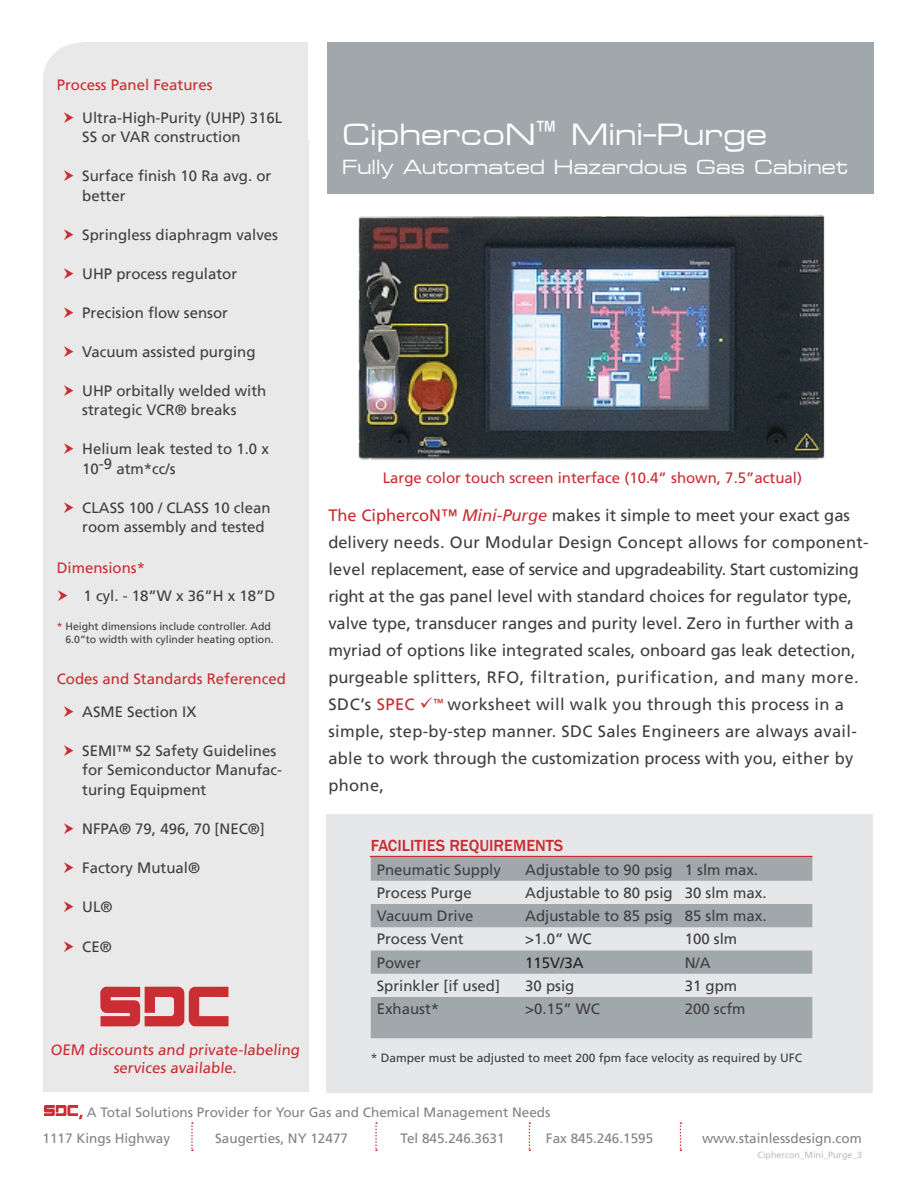
<style>
.page{position:relative;width:918px;height:1188px;background:#fff}
.page>*{position:absolute;margin:0;border:0;box-sizing:border-box;transform-origin:0 0}
.t1{font:36px "Microstyle Extended ATT";color:#fff}
.t2{font:24px "Microstyle Extended ATT";color:#fff}
.t3{font:16.5px/27px "Frutiger LT";color:#3e3e3f}
.t4{font:500 16.5px "Franklin Gothic";color:#ca2c32}
.Bullets{font:15px/19.5px "Frutiger LT";color:#3e3e3f}
.t5{font:15px "Frutiger LT";color:#ca2c32}
.t6{font:15px "Frutiger LT";color:#231f20}
.t7{font:13.5px "Frutiger LT";color:#808285}
.t8{font:12px "Frutiger LT";color:#3e3e3f}
.t9{font:10.5px "Frutiger LT";color:#3e3e3f}
.t10{font:9px "Frutiger LT";color:#bcbdc0}
.s1{color:#ca2c32}
.s2{font-family:"Frutiger SAIN Itv 1";font-style:italic;color:#ca2c32}
.s3{font-family:"Myriad Pro";color:#ca2c32}
</style>
<div class="page">
<svg style="left:79px;top:1115px;width:4px;height:5px"></svg>
<svg style="left:191px;top:1122px;width:2px;height:29px"></svg>
<svg style="left:680px;top:1122px;width:1px;height:29px"></svg>
<svg style="left:529px;top:1122px;width:1px;height:29px"></svg>
<svg style="left:375px;top:1122px;width:2px;height:29px"></svg>
<img style="left:45px;top:1106px;width:32px;height:10px">
<div style="left:43px;top:141px;width:265px;height:951px;background:#e9e9e9"></div>
<div style="left:43px;top:43px;width:75px;height:73px;background:#e9e9e9;border-radius:50%"></div>
<div style="left:82px;top:43px;width:226px;height:100px;background:#e9e9e9"></div>
<div style="left:43px;top:80px;width:40px;height:63px;background:#e9e9e9"></div>
<div style="left:327px;top:42px;width:547px;height:152px;background:#a1a8ab"></div>
<div style="left:326px;top:814px;width:547px;height:278px;background:#e6e7e9"></div>
<img style="left:358px;top:214px;width:467px;height:246px">
<svg style="left:371px;top:857px;width:441px;height:117px;fill:#a1a8ab"></svg>
<div style="left:371px;top:997px;width:441px;height:41px;background:#a1a8ab"></div>
<hr style="left:370px;top:856px;width:443px;height:1px;background:#ca2c32">
<svg style="left:100px;top:987px;width:129px;height:39px"></svg>
<p class="t5" style="left:57px;top:76px;width:157px">Process Panel Features</p>
<p class="Bullets" style="left:82px;top:108px;width:202px">Ultra-High-Purity (UHP) 316L<br>SS or VAR construction</p>
<p class="Bullets" style="left:82px;top:166px;width:191px">Surface finish 10 Ra avg. or better</p>
<p class="Bullets" style="left:82px;top:225px;width:197px">Springless diaphragm valves</p>
<p class="Bullets" style="left:82px;top:264px;width:157px">UHP process regulator</p>
<p class="Bullets" style="left:82px;top:303px;width:147px">Precision flow sensor</p>
<p class="Bullets" style="left:82px;top:342px;width:175px">Vacuum assisted purging</p>
<p class="Bullets" style="left:82px;top:381px;width:186px">UHP orbitally welded with strategic VCR® breaks</p>
<p class="Bullets" style="left:82px;top:439px;width:188px">Helium leak tested to 1.0 x<br>10-9 atm*cc/s</p>
<p class="Bullets" style="left:82px;top:498px;width:190px">CLASS 100 / CLASS 10 clean room assembly and tested</p>
<p class="t5" style="left:57px;top:559px;width:90px">Dimensions*</p>
<p class="Bullets" style="left:84px;top:586px;width:193px">1 cyl. - 18”W x 36”H x 18”D</p>
<p class="t9" style="left:57px;top:620px;width:216px"><span class="s1">*</span> Height dimensions include controller. Add</p>
<p class="t9" style="left:65px;top:633px;width:210px">6.0”to width with cylinder heating option.</p>
<p class="t5" style="left:57px;top:670px;width:231px">Codes and Standards Referenced</p>
<p class="Bullets" style="left:82px;top:702px;width:116px">ASME Section IX</p>
<p class="Bullets" style="left:82px;top:741px;width:201px">SEMI™ S2 Safety Guidelines for Semiconductor Manufac&shy;turing Equipment</p>
<p class="Bullets" style="left:82px;top:819px;width:184px">NFPA® 79, 496, 70 [NEC®]</p>
<p class="Bullets" style="left:82px;top:858px;width:119px">Factory Mutual®</p>
<p class="Bullets" style="left:82px;top:897px;width:32px">UL®</p>
<p class="Bullets" style="left:82px;top:937px;width:31px">CE®</p>
<p class="t5" style="left:50px;top:1041px;width:252px">OEM discounts and private-labeling</p>
<p class="t5" style="left:113px;top:1059px;width:126px">services available.</p>
<p class="t1" style="left:342px;top:114px;width:426px">CiphercoN™ Mini-Purge</p>
<p class="t2" style="left:342px;top:153px;width:508px">Fully Automated Hazardous Gas Cabinet</p>
<p class="t5" style="left:383px;top:469px;width:421px">Large color touch screen interface (10.4” shown, 7.5”actual)</p>
<p class="t3" style="left:328px;top:501px;width:542px"><span class="s1">The CiphercoN™</span> <span class="s2">Mini-Purge</span> makes it simple to meet your exact gas delivery needs. Our Modular Design Concept allows for component&shy;level replacement, ease of service and upgradeability. Start customizing right at the gas panel level with standard choices for regulator type, valve type, transducer ranges and purity level. Zero in further with a myriad of options like integrated scales, onboard gas leak detection, purgeable splitters, RFO, filtration, purification, and many more.<br>SDC’s <span class="s1">SPEC</span> <span class="s1">✓</span><span class="s3">™</span> worksheet will walk you through this process in a simple, step-by-step manner. SDC Sales Engineers are always avail&shy;able to work through the customization process with you, either by phone,</p>
<p class="t4" style="left:371px;top:836px;width:194px">FACILITIES REQUIREMENTS</p>
<p class="Bullets" style="left:377px;top:860px;width:126px">Pneumatic Supply</p>
<p class="Bullets" style="left:525px;top:860px;width:149px">Adjustable to 90 psig</p>
<p class="Bullets" style="left:685px;top:860px;width:75px">1 slm max.</p>
<p class="Bullets" style="left:377px;top:883px;width:97px">Process Purge</p>
<p class="Bullets" style="left:525px;top:883px;width:149px">Adjustable to 80 psig</p>
<p class="Bullets" style="left:685px;top:883px;width:83px">30 slm max.</p>
<p class="Bullets" style="left:377px;top:906px;width:98px">Vacuum Drive</p>
<p class="Bullets" style="left:525px;top:906px;width:149px">Adjustable to 85 psig</p>
<p class="Bullets" style="left:685px;top:906px;width:83px">85 slm max.</p>
<p class="Bullets" style="left:377px;top:930px;width:88px">Process Vent</p>
<p class="Bullets" style="left:525px;top:930px;width:68px">&gt;1.0” WC</p>
<p class="Bullets" style="left:685px;top:930px;width:54px">100 slm</p>
<p class="Bullets" style="left:377px;top:953px;width:46px">Power</p>
<p class="t6" style="left:525px;top:954px;width:60px">115V/3A</p>
<p class="Bullets" style="left:685px;top:953px;width:27px">N/A</p>
<p class="Bullets" style="left:377px;top:976px;width:125px">Sprinkler [if used]</p>
<p class="Bullets" style="left:525px;top:976px;width:51px">30 psig</p>
<p class="Bullets" style="left:685px;top:976px;width:54px">31 gpm</p>
<p class="Bullets" style="left:377px;top:999px;width:64px">Exhaust*</p>
<p class="Bullets" style="left:525px;top:999px;width:76px">&gt;0.15” WC</p>
<p class="Bullets" style="left:685px;top:999px;width:62px">200 scfm</p>
<p class="t8" style="left:371px;top:1051px;width:433px">* Damper must be adjusted to meet 200 fpm face velocity as required by UFC</p>
<p class="t7" style="left:79px;top:1104px;width:473px"><span class="s1">,</span> A Total Solutions Provider for Your Gas and Chemical Management Needs</p>
<p class="t7" style="left:43px;top:1130px;width:129px">1117 Kings Highway</p>
<p class="t7" style="left:215px;top:1130px;width:134px">Saugerties, NY 12477</p>
<p class="t7" style="left:401px;top:1130px;width:106px">Tel 845.246.3631</p>
<p class="t7" style="left:546px;top:1130px;width:109px">Fax 845.246.1595</p>
<p class="t7" style="left:702px;top:1130px;width:161px">www.stainlessdesign.com</p>
<p class="t10" style="left:758px;top:1149px;width:106px">Ciphercon_Mini_Purge_3</p>
</div>
